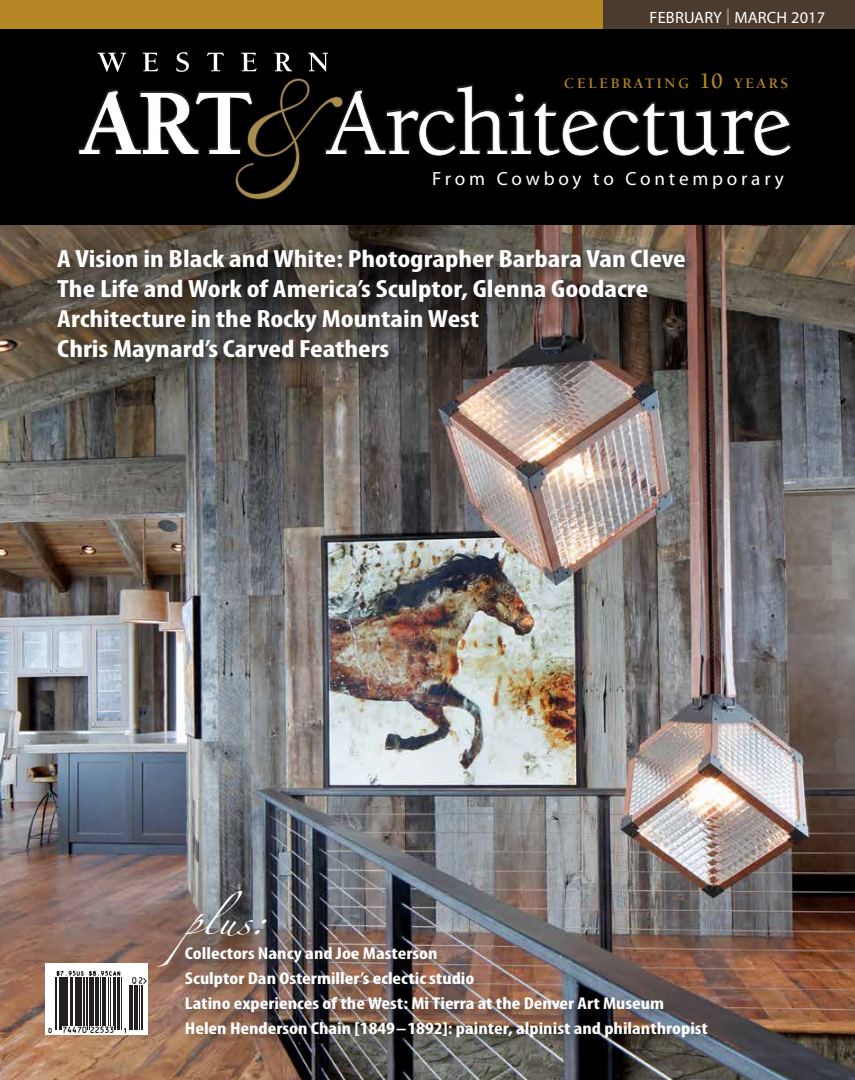
<style>
.page{position:relative;width:855px;height:1080px;background:#fff}
.page>*{position:absolute;margin:0;border:0;box-sizing:border-box;transform-origin:0 0}
.t1{font:25.75px "Zapfino";color:#fff;scale:1.2 1}
.t2{font:700 condensed 25px/30px "Myriad Pro";color:#fff;scale:1.2 1}
.t3{font:19.12px "Myriad";letter-spacing:.195em;color:#fff}
.t4{font:700 condensed 17.25px/25px "Myriad Pro";color:#fff;scale:1.2 1}
.t5{font:16.38px "Myriad";letter-spacing:.01em;color:#fff}
.t6{font:700 15px "Berkeley Oldstyle IT Cby BT";letter-spacing:.2em;color:#b58724}
.s1{font-weight:700;color:#968f76}
.s2{font-size:22.5px}
</style>
<div class="page">
<div style="left:595px;top:0;width:260px;height:30px;background:#4c3b2f"></div>
<img style="left:0;top:224px;width:855px;height:856px">
<div style="left:0;top:0;width:602px;height:30px;background:#b58724"></div>
<svg style="left:46px;top:964px;width:102px;height:71px"></svg>
<hr style="left:55px;top:978px;width:1px;height:52px;background:#231f20">
<hr style="left:56px;top:978px;width:1px;height:52px;background:#231f20">
<hr style="left:59px;top:978px;width:2px;height:52px;background:#231f20">
<hr style="left:61px;top:978px;width:1px;height:52px;background:#231f20">
<hr style="left:63px;top:978px;width:2px;height:48px;background:#231f20">
<hr style="left:65px;top:978px;width:2px;height:48px;background:#231f20">
<hr style="left:68px;top:978px;width:1px;height:48px;background:#231f20">
<hr style="left:70px;top:978px;width:2px;height:48px;background:#231f20">
<hr style="left:73px;top:978px;width:1px;height:48px;background:#231f20">
<hr style="left:75px;top:978px;width:2px;height:48px;background:#231f20">
<hr style="left:77px;top:978px;width:2px;height:48px;background:#231f20">
<hr style="left:80px;top:978px;width:2px;height:48px;background:#231f20">
<hr style="left:84px;top:978px;width:1px;height:48px;background:#231f20">
<hr style="left:86px;top:978px;width:1px;height:48px;background:#231f20">
<hr style="left:87px;top:978px;width:1px;height:52px;background:#231f20">
<hr style="left:89px;top:978px;width:1px;height:52px;background:#231f20">
<hr style="left:90px;top:978px;width:1px;height:48px;background:#231f20">
<hr style="left:92px;top:978px;width:2px;height:48px;background:#231f20">
<hr style="left:95px;top:978px;width:1px;height:48px;background:#231f20">
<hr style="left:97px;top:978px;width:1px;height:48px;background:#231f20">
<hr style="left:100px;top:978px;width:1px;height:48px;background:#231f20">
<hr style="left:102px;top:978px;width:2px;height:48px;background:#231f20">
<hr style="left:105px;top:978px;width:1px;height:48px;background:#231f20">
<hr style="left:108px;top:978px;width:1px;height:48px;background:#231f20">
<hr style="left:110px;top:978px;width:1px;height:48px;background:#231f20">
<hr style="left:113px;top:978px;width:1px;height:48px;background:#231f20">
<hr style="left:115px;top:978px;width:1px;height:52px;background:#231f20">
<hr style="left:117px;top:978px;width:2px;height:52px;background:#231f20">
<hr style="left:120px;top:978px;width:1px;height:52px;background:#231f20">
<hr style="left:121px;top:978px;width:1px;height:52px;background:#231f20">
<hr style="left:129px;top:985px;width:1px;height:45px;background:#231f20">
<hr style="left:130px;top:985px;width:1px;height:45px;background:#231f20">
<hr style="left:132px;top:985px;width:1px;height:45px;background:#231f20">
<hr style="left:134px;top:985px;width:2px;height:45px;background:#231f20">
<hr style="left:137px;top:985px;width:1px;height:45px;background:#231f20">
<hr style="left:139px;top:985px;width:1px;height:45px;background:#231f20">
<hr style="left:141px;top:985px;width:2px;height:45px;background:#231f20">
<svg style="left:48px;top:1028px;width:4px;height:5px"></svg>
<svg style="left:63px;top:1026px;width:51px;height:7px"></svg>
<svg style="left:56px;top:971px;width:64px;height:5px"></svg>
<svg style="left:132px;top:977px;width:15px;height:8px"></svg>
<div style="left:0;top:29px;width:855px;height:195px;background:#010000"></div>
<svg style="left:79px;top:86px;width:712px;height:70px"></svg>
<svg style="left:98px;top:52px;width:246px;height:148px"></svg>
<div style="left:53px;top:245px;width:645px;height:129px;background:#231f20;opacity:.75"></div>
<div style="left:156px;top:889px;width:562px;height:160px;background:#231f20;opacity:.35"></div>
<p class="t5" style="left:650px;top:9px;width:177px">February <span class="s1">|</span> March 2017</p>
<p class="t6" style="left:564px;top:74px;width:225px">CELEBRATING <span class="s2">10</span> YEARS</p>
<p class="t3" style="left:432px;top:169px;width:353px">From Cowboy to Contemporary</p>
<h2 class="t2" style="left:57px;top:243px;width:525px">A Vision in Black and White: Photographer Barbara Van Cleve The Life and Work of America’s Sculptor, Glenna Goodacre Architecture in the Rocky Mountain West<br>Chris Maynard’s Carved Feathers</h2>
<h1 class="t1" style="left:185px;top:910px;width:70px">plus :</h1>
<p class="t4" style="left:185px;top:941px;width:438px">Collectors Nancy and Joe Masterson<br>Sculptor Dan Ostermiller’s eclectic studio<br>Latino experiences of the West: Mi Tierra at the Denver Art Museum Helen Henderson Chain [1849–1892]: painter, alpinist and philanthropist</p>
</div>
